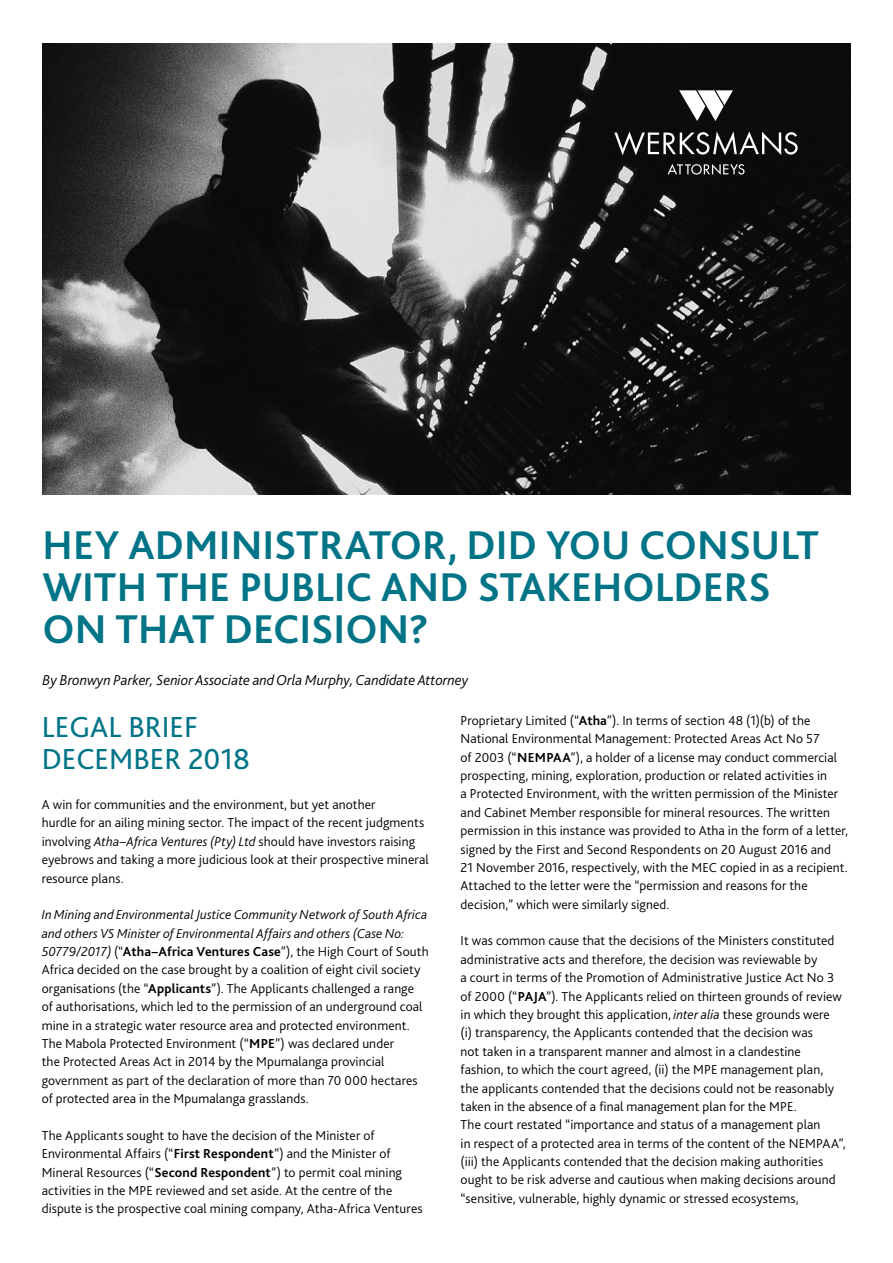
<style>
.page{position:relative;width:893px;height:1263px;background:#fff}
.page>*{position:absolute;margin:0;border:0;box-sizing:border-box;transform-origin:0 0}
.t1{font:700 42px/42px "Bliss";color:#007487}
.t2{font:30.3px/31.8px "Bliss";color:#007487}
.t3{font:italic 300 15px "Bliss";color:#000}
.t4{font:300 13.65px/18.5px "Bliss";letter-spacing:.005em;color:#000}
.s1{font-style:italic}
.s2{font-weight:700}
</style>
<div class="page">
<img style="left:43px;top:43px;width:807px;height:451px">
<svg style="left:679px;top:90px;width:54px;height:31px"></svg>
<svg style="left:614px;top:131px;width:184px;height:24px"></svg>
<svg style="left:667px;top:164px;width:77px;height:11px"></svg>
<h1 class="t1" style="left:43px;top:524px;width:778px">HEY ADMINISTRATOR, DID YOU CONSULT<br>WITH THE PUBLIC AND STAKEHOLDERS<br>ON THAT DECISION?</h1>
<p class="t3" style="left:43px;top:671px;width:427px">By Bronwyn Parker, Senior Associate and Orla Murphy, Candidate Attorney</p>
<h2 class="t2" style="left:42px;top:711px;width:210px">LEGAL BRIEF<br>DECEMBER 2018</h2>
<p class="t4" style="left:42px;top:795px;width:388px">A win for communities and the environment, but yet another<br>hurdle for an ailing mining sector. The impact of the recent judgments involving <span class="s1">Atha–Africa Ventures (Pty) Ltd</span> should have investors raising eyebrows and taking a more judicious look at their prospective mineral resource plans.</p>
<p class="t4" style="left:42px;top:905px;width:388px"><span class="s1">In Mining and Environmental Justice Community Network of South Africa and others VS Minister of Environmental Affairs and others (Case No:<br>50779/2017)</span> (“<span class="s2">Atha–Africa Ventures Case</span>”), the High Court of South Africa decided on the case brought by a coalition of eight civil society organisations (the “<span class="s2">Applicants</span>”). The Applicants challenged a range<br>of authorisations, which led to the permission of an underground coal mine in a strategic water resource area and protected environment.<br>The Mabola Protected Environment (“<span class="s2">MPE</span>”) was declared under<br>the Protected Areas Act in 2014 by the Mpumalanga provincial government as part of the declaration of more than 70 000 hectares of protected area in the Mpumalanga grasslands.</p>
<p class="t4" style="left:42px;top:1126px;width:382px">The Applicants sought to have the decision of the Minister of Environmental Affairs (“<span class="s2">First Respondent</span>”) and the Minister of Mineral Resources (“<span class="s2">Second Respondent</span>”) to permit coal mining activities in the MPE reviewed and set aside. At the centre of the dispute is the prospective coal mining company, Atha-Africa Ventures</p>
<p class="t4" style="left:461px;top:711px;width:389px">Proprietary Limited (“<span class="s2">Atha</span>”). In terms of section 48 (1)(b) of the National Environmental Management: Protected Areas Act No 57<br>of 2003 (“<span class="s2">NEMPAA</span>”), a holder of a license may conduct commercial prospecting, mining, exploration, production or related activities in<br>a Protected Environment, with the written permission of the Minister and Cabinet Member responsible for mineral resources. The written permission in this instance was provided to Atha in the form of a letter, signed by the First and Second Respondents on 20 August 2016 and<br>21 November 2016, respectively, with the MEC copied in as a recipient.<br>Attached to the letter were the “permission and reasons for the decision,” which were similarly signed.</p>
<p class="t4" style="left:461px;top:932px;width:387px">It was common cause that the decisions of the Ministers constituted administrative acts and therefore, the decision was reviewable by<br>a court in terms of the Promotion of Administrative Justice Act No 3 of 2000 (“<span class="s2">PAJA</span>”). The Applicants relied on thirteen grounds of review in which they brought this application, <span class="s1">inter alia</span> these grounds were<br>(i) transparency, the Applicants contended that the decision was<br>not taken in a transparent manner and almost in a clandestine fashion, to which the court agreed, (ii) the MPE management plan,<br>the applicants contended that the decisions could not be reasonably taken in the absence of a final management plan for the MPE.<br>The court restated “importance and status of a management plan<br>in respect of a protected area in terms of the content of the NEMPAA”, (iii) the Applicants contended that the decision making authorities ought to be risk adverse and cautious when making decisions around “sensitive, vulnerable, highly dynamic or stressed ecosystems,</p>
</div>
